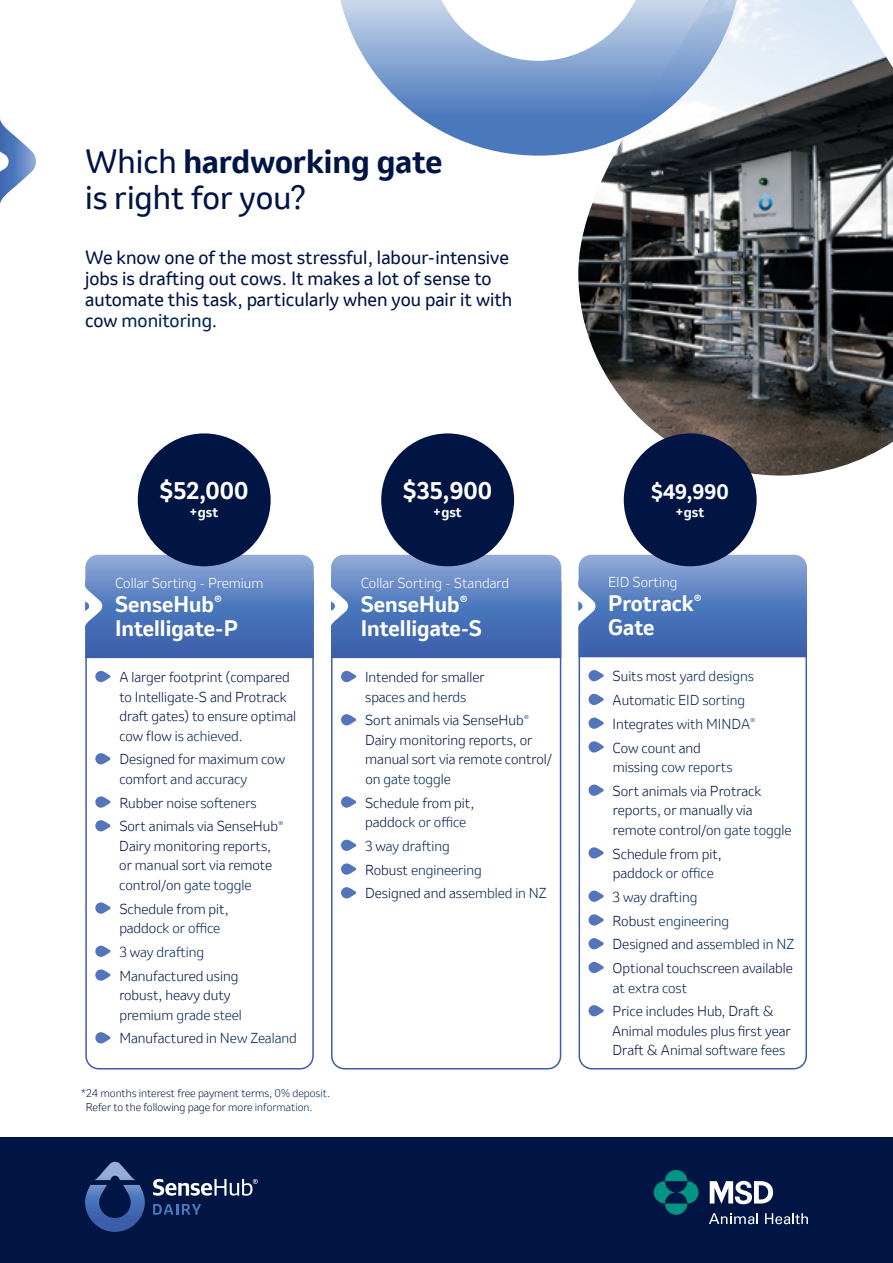
<style>
.page{position:relative;width:893px;height:1263px;background:#fff}
.page>*{position:absolute;margin:0;border:0;box-sizing:border-box;transform-origin:0 0}
.t1{font:31.5px/36px "Invention";color:#001544}
.t2{font:700 22.5px "Invention";color:#fff}
.t3{font:700 21px/24px "Invention";color:#fff}
.t4{font:700 19.5px "Invention";color:#fff}
.t5{font:18px/21px "Invention";color:#001544}
.t6{font:300 13.5px/19.5px "Invention";color:#001544}
.t7{font:300 13.5px/23.7px "Invention";color:#002752}
.t8{font:300 13.5px "Invention";color:#fff}
.t9{font:700 13.5px "Invention";color:#fff}
.t10{font:300 10.5px/13.5px "Invention";color:#001544}
.s1{font-weight:700}
.s2{color:#002752}
.s3{color:#001544}
</style>
<div class="page">
<img style="left:578px;top:0;width:315px;height:476px">
<svg style="left:340px;top:0;width:402px;height:156px"></svg>
<svg style="left:589px;top:670px;width:15px;height:11px"></svg>
<svg style="left:589px;top:694px;width:15px;height:11px"></svg>
<svg style="left:589px;top:717px;width:15px;height:12px"></svg>
<svg style="left:589px;top:741px;width:15px;height:11px"></svg>
<svg style="left:589px;top:784px;width:15px;height:12px"></svg>
<svg style="left:589px;top:847px;width:15px;height:11px"></svg>
<svg style="left:589px;top:890px;width:15px;height:12px"></svg>
<svg style="left:589px;top:914px;width:15px;height:11px"></svg>
<svg style="left:589px;top:938px;width:15px;height:11px"></svg>
<svg style="left:589px;top:962px;width:15px;height:11px"></svg>
<svg style="left:589px;top:1005px;width:15px;height:11px"></svg>
<div style="left:579px;top:569px;width:228px;height:500px;border:2px solid #3c5daa;border-radius:13px"></div>
<svg style="left:341px;top:671px;width:15px;height:11px"></svg>
<svg style="left:341px;top:714px;width:15px;height:11px"></svg>
<svg style="left:341px;top:796px;width:15px;height:12px"></svg>
<svg style="left:341px;top:840px;width:15px;height:11px"></svg>
<svg style="left:341px;top:863px;width:15px;height:12px"></svg>
<svg style="left:341px;top:887px;width:15px;height:11px"></svg>
<div style="left:331px;top:570px;width:230px;height:499px;border:2px solid #3c5daa;border-radius:13px"></div>
<svg style="left:95px;top:671px;width:16px;height:11px"></svg>
<svg style="left:95px;top:753px;width:16px;height:11px"></svg>
<svg style="left:95px;top:796px;width:16px;height:12px"></svg>
<svg style="left:95px;top:820px;width:16px;height:11px"></svg>
<svg style="left:95px;top:902px;width:16px;height:12px"></svg>
<svg style="left:95px;top:946px;width:16px;height:11px"></svg>
<svg style="left:95px;top:969px;width:16px;height:12px"></svg>
<svg style="left:95px;top:1032px;width:16px;height:11px"></svg>
<div style="left:85px;top:570px;width:229px;height:499px;border:2px solid #3c5daa;border-radius:13px"></div>
<div style="left:624px;top:433px;width:133px;height:133px;background:#001544;border-radius:50%"></div>
<div style="left:381px;top:433px;width:133px;height:133px;background:#001544;border-radius:50%"></div>
<div style="left:138px;top:433px;width:133px;height:133px;background:#001544;border-radius:50%"></div>
<svg style="left:0;top:119px;width:36px;height:85px"></svg>
<div style="left:0;top:1137px;width:893px;height:126px;background:#001544"></div>
<svg style="left:85px;top:1162px;width:60px;height:70px"></svg>
<svg style="left:153px;top:1204px;width:48px;height:11px"></svg>
<svg style="left:153px;top:1179px;width:105px;height:17px"></svg>
<svg style="left:654px;top:1170px;width:44px;height:45px"></svg>
<svg style="left:710px;top:1181px;width:63px;height:23px"></svg>
<svg style="left:765px;top:1213px;width:43px;height:11px"></svg>
<svg style="left:709px;top:1213px;width:49px;height:11px"></svg>
<svg style="left:331px;top:555px;width:230px;height:103px;background:#597cbc"></svg>
<svg style="left:85px;top:555px;width:229px;height:103px;background:#597cbc"></svg>
<svg style="left:578px;top:555px;width:229px;height:102px;background:#597cbc"></svg>
<h1 class="t1" style="left:85px;top:143px;width:359px">Which <span class="s1">hardworking gate </span>is right for you?</h1>
<h3 class="t5" style="left:85px;top:246px;width:429px">We know one of the most stressful, labour-intensive jobs is drafting out cows. It makes a lot of sense to automate this task, particularly when you pair it with cow <span class="s2">monitoring.</span></h3>
<h2 class="t2" style="left:159px;top:475px;width:91px">$52,000</h2>
<p class="t9" style="left:189px;top:503px;width:31px">+gst</p>
<p class="t8" style="left:115px;top:573px;width:150px">Collar Sorting - Premium</p>
<h3 class="t3" style="left:115px;top:592px;width:124px">SenseHub<sup>®<br></sup>Intelligate-P</h3>
<p class="t6" style="left:119px;top:667px;width:178px">A larger footprint (compared to Intelligate-S and Protrack draft gates) to ensure optimal cow flow i<span class="s2">s achieved.</span></p>
<p class="t6" style="left:119px;top:749px;width:167px">Designed for maximum cow comfort <span class="s2">and accuracy</span></p>
<p class="t6" style="left:119px;top:791px;width:166px;line-height:23.7px">Rubber nois<span class="s2">e softeners<br></span>Sort animals via SenseHub<sup>®</sup></p>
<p class="t6" style="left:119px;top:836px;width:154px;text-align:justify">Dairy monitoring reports, or manual sort via remote control/on <span class="s2">gate toggle</span></p>
<p class="t6" style="left:119px;top:899px;width:111px">Schedule from pit, paddo<span class="s2">ck or office</span></p>
<p class="t6" style="left:119px;top:940px;width:121px;line-height:23.7px">3 w<span class="s2">ay drafting<br></span>Manufactured using</p>
<p class="t6" style="left:119px;top:985px;width:124px">robust, heavy duty premium <span class="s2">grade steel</span></p>
<p class="t6" style="left:119px;top:1028px;width:179px">Manufactured in <span class="s2">New Zealand</span></p>
<p class="t10" style="left:86px;top:1086px;width:246px;text-indent:-5px">*24 months interest free payment terms, <span class="s2">0% deposit.<br></span>Refer to the following page for more <span class="s2">information.</span></p>
<h2 class="t2" style="left:402px;top:475px;width:91px">$35,900</h2>
<p class="t9" style="left:433px;top:503px;width:31px">+gst</p>
<p class="t8" style="left:361px;top:573px;width:150px">Collar Sorting - Standard</p>
<h3 class="t3" style="left:361px;top:592px;width:123px">SenseHub<sup>®<br></sup>Intelligate-S</h3>
<p class="t6" style="left:365px;top:667px;width:121px">Intended for smaller spac<span class="s2">es and herds</span></p>
<p class="t6" style="left:365px;top:710px;width:189px">Sort animals via SenseHub<sup>®<br></sup>Dairy monitoring reports, or manual sort via remote control/ on <span class="s2">gate toggle</span></p>
<p class="t6" style="left:365px;top:793px;width:111px">Schedule from pit, paddo<span class="s2">ck or office</span></p>
<p class="t7" style="left:365px;top:834px;width:183px"><span class="s3">3 w</span>ay drafting<br><span class="s3">Robust</span> engineering<br><span class="s3">Designed and ass</span>embled in NZ</p>
<h3 class="t4" style="left:651px;top:478px;width:80px">$49,990</h3>
<p class="t9" style="left:675px;top:503px;width:31px">+gst</p>
<p class="t8" style="left:608px;top:573px;width:71px">EID Sorting</p>
<h3 class="t3" style="left:608px;top:591px;width:95px">Protrack<sup>®<br></sup>Gate</h3>
<p class="t6" style="left:613px;top:664px;width:144px;line-height:23.7px">Suits most <span class="s2">yard designs<br></span>Automatic <span class="s2">EID sorting<br></span>Integrates <span class="s2">with MINDA</span><sup>®<br></sup>Cow count and</p>
<p class="t6" style="left:613px;top:755px;width:150px;line-height:23.7px">missing <span class="s2">cow reports<br></span>Sort animals via Protrack</p>
<p class="t6" style="left:613px;top:800px;width:180px">reports, or manually via remote control/on <span class="s2">gate toggle</span></p>
<p class="t6" style="left:613px;top:844px;width:111px">Schedule from pit, paddo<span class="s2">ck or office</span></p>
<p class="t6" style="left:613px;top:885px;width:183px;line-height:23.7px">3 <span class="s2">way drafting<br></span>Robust <span class="s2">engineering<br></span>Designed and ass<span class="s2">embled in NZ<br></span>Optional touchscreen available</p>
<p class="t6" style="left:613px;top:976px;width:163px;line-height:23.7px">a<span class="s2">t extra cost<br></span>Price includes Hub, Draft &amp;</p>
<p class="t6" style="left:612px;top:1021px;width:180px">Animal modules plus first year<br>Draft &amp; Animal s<span class="s2">oftware fees</span></p>
</div>
